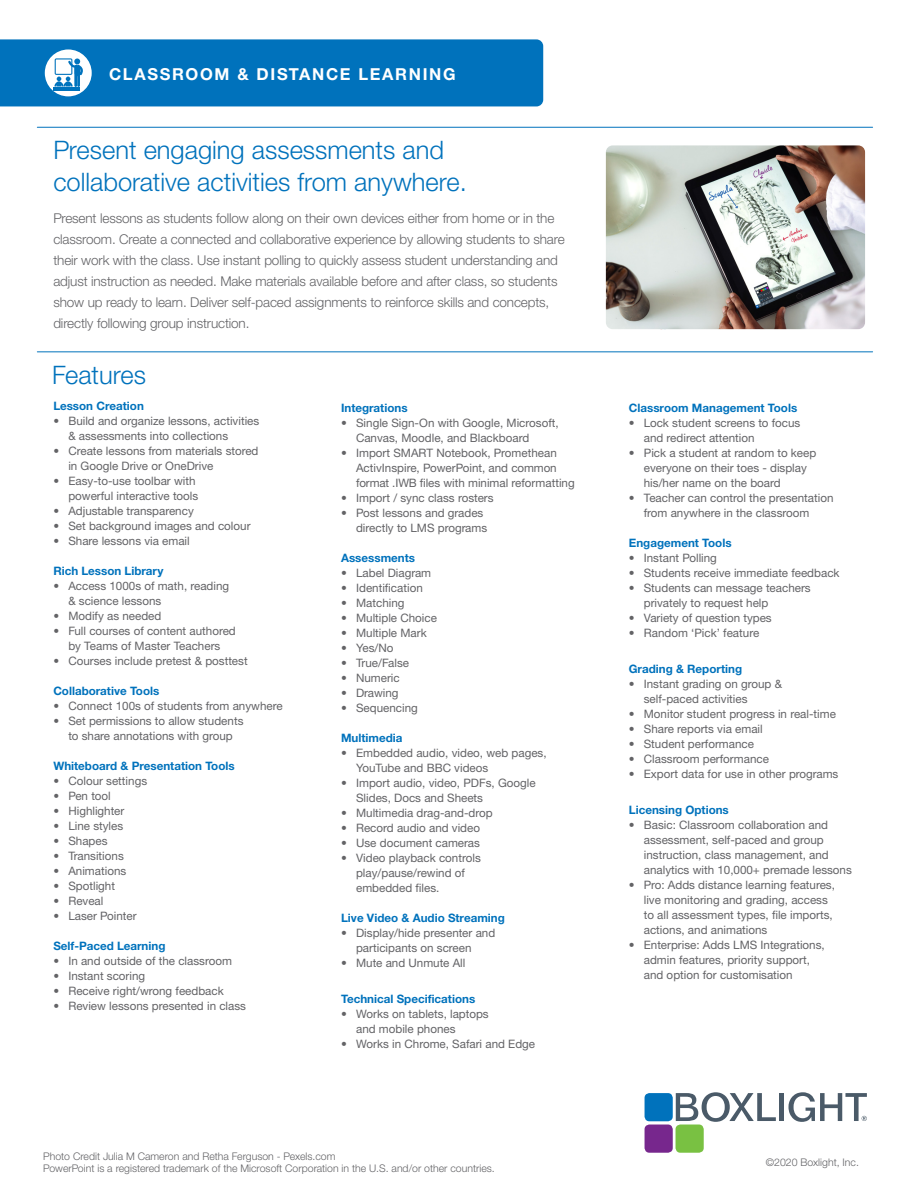
<style>
.page{position:relative;width:918px;height:1188px;background:#fff}
.page>*{position:absolute;margin:0;border:0;box-sizing:border-box;transform-origin:0 0}
.t1{font:300 25.5px/31.5px "Helvetica Neue LTW1 G";color:#0072bc}
.t2{font:700 16.5px "Helvetica Neue LTW1 G";letter-spacing:.1em;color:#fff}
.t3{font:300 13.5px/21px "Helvetica Neue LTW1 G";letter-spacing:-.01em;color:#636366}
.t4{font:11.7px/15px "Helvetica Neue LTW1 G";color:#636366}
.copy_bold{font:700 11.7px "Helvetica Neue LTW1 G";color:#0072bc}
.t5{font:300 10.5px "Helvetica Neue LTW1 G";color:#636366}
</style>
<div class="page">
<div style="left:0;top:39px;width:543px;height:67px;background:#0072bc"></div>
<hr style="left:54px;top:87px;width:26px;height:4px;background:#0073bd">
<hr style="left:37px;top:127px;width:836px;height:1px;background:#0072bc">
<hr style="left:37px;top:352px;width:836px;height:1px;background:#0072bc">
<img style="left:606px;top:145px;width:259px;height:184px">
<svg style="left:676px;top:1092px;width:100px;height:30px"></svg>
<div style="left:779px;top:1093px;width:5px;height:28px;background:#4a5a68"></div>
<svg style="left:789px;top:1092px;width:78px;height:30px"></svg>
<div style="left:645px;top:1093px;width:28px;height:28px;background:#0072bc;border-radius:5px"></div>
<div style="left:645px;top:1125px;width:28px;height:28px;background:#77278d;border-radius:5px"></div>
<div style="left:676px;top:1125px;width:28px;height:28px;background:#79c142;border-radius:5px"></div>
<p class="t2" style="left:109px;top:64px;width:348px">CLASSROOM &amp; DISTANCE LEARNING</p>
<p class="t1" style="left:53px;top:134px;width:415px">Present engaging assessments and collaborative activities from anywhere.</p>
<p class="t3" style="left:53px;top:208px;width:513px">Present lessons as students follow along on their own devices either from home or in the classroom. Create a connected and collaborative experience by allowing students to share their work with the class. Use instant polling to quickly assess student understanding and adjust instruction as needed. Make materials available before and after class, so students show up ready to learn. Deliver self-paced assignments to reinforce skills and concepts, directly following group instruction.</p>
<p class="t1" style="left:52px;top:359px;width:95px">Features</p>
<p class="copy_bold" style="left:53px;top:399px;width:92px">Lesson Creation</p>
<p class="t4" style="left:68px;top:413px;width:192px;text-indent:-15px">• Build and organize lessons, activities &amp; assessments into collections</p>
<p class="t4" style="left:68px;top:443px;width:192px;text-indent:-15px">• Create lessons from materials stored in Google Drive or OneDrive</p>
<p class="t4" style="left:53px;top:473px;width:146px;text-align:right">• Easy-to-use toolbar with powerful interactive tools</p>
<p class="t4" style="left:53px;top:503px;width:142px">• Adjustable transparency</p>
<p class="t4" style="left:53px;top:518px;width:199px">• Set background images and colour</p>
<p class="t4" style="left:53px;top:533px;width:138px">• Share lessons via email</p>
<p class="copy_bold" style="left:53px;top:564px;width:112px">Rich Lesson Library</p>
<p class="t4" style="left:68px;top:578px;width:162px;text-indent:-15px">• Access 1000s of math, reading &amp; science lessons</p>
<p class="t4" style="left:53px;top:608px;width:110px">• Modify as needed</p>
<p class="t4" style="left:53px;top:623px;width:184px;text-align:center">• Full courses of content authored by Teams of Master Teachers</p>
<p class="t4" style="left:53px;top:653px;width:196px">• Courses include pretest &amp; posttest</p>
<p class="copy_bold" style="left:53px;top:684px;width:108px">Collaborative Tools</p>
<p class="t4" style="left:53px;top:698px;width:231px">• Connect 100s of students from anywhere</p>
<p class="t4" style="left:53px;top:713px;width:192px;text-align:center">• Set permissions to allow students to share annotations with group</p>
<p class="copy_bold" style="left:53px;top:759px;width:183px">Whiteboard &amp; Presentation Tools</p>
<p class="t4" style="left:53px;top:773px;width:95px">• Colour settings</p>
<p class="t4" style="left:53px;top:788px;width:59px">• Pen tool</p>
<p class="t4" style="left:53px;top:803px;width:73px">• Highlighter</p>
<p class="t4" style="left:53px;top:818px;width:71px">• Line styles</p>
<p class="t4" style="left:53px;top:833px;width:56px">• Shapes</p>
<p class="t4" style="left:53px;top:848px;width:72px">• Transitions</p>
<p class="t4" style="left:53px;top:863px;width:74px">• Animations</p>
<p class="t4" style="left:53px;top:878px;width:63px">• Spotlight</p>
<p class="t4" style="left:53px;top:893px;width:52px">• Reveal</p>
<p class="t4" style="left:53px;top:908px;width:85px">• Laser Pointer</p>
<p class="copy_bold" style="left:53px;top:939px;width:114px">Self-Paced Learning</p>
<p class="t4" style="left:53px;top:953px;width:180px">• In and outside of the classroom</p>
<p class="t4" style="left:53px;top:968px;width:93px">• Instant scoring</p>
<p class="t4" style="left:53px;top:983px;width:172px">• Receive right/wrong feedback</p>
<p class="t4" style="left:53px;top:998px;width:194px">• Review lessons presented in class</p>
<p class="copy_bold" style="left:341px;top:400px;width:68px">Integrations</p>
<p class="t4" style="left:356px;top:415px;width:204px;text-indent:-15px">• Single Sign-On with Google, Microsoft,<br>Canvas, Moodle, and Blackboard</p>
<p class="t4" style="left:356px;top:445px;width:220px;text-indent:-15px">• Import SMART Notebook, Promethean<br>ActivInspire, PowerPoint, and common format .IWB files with minimal reformatting</p>
<p class="t4" style="left:341px;top:490px;width:154px">• Import / sync class rosters</p>
<p class="t4" style="left:356px;top:505px;width:133px;text-indent:-15px">• Post lessons and grades directly to LMS programs</p>
<p class="copy_bold" style="left:341px;top:550px;width:76px">Assessments</p>
<p class="t4" style="left:341px;top:565px;width:92px">• Label Diagram</p>
<p class="t4" style="left:341px;top:580px;width:83px">• Identification</p>
<p class="t4" style="left:341px;top:595px;width:65px">• Matching</p>
<p class="t4" style="left:341px;top:610px;width:97px">• Multiple Choice</p>
<p class="t4" style="left:341px;top:625px;width:87px">• Multiple Mark</p>
<p class="t4" style="left:341px;top:640px;width:54px">• Yes/No</p>
<p class="t4" style="left:341px;top:655px;width:69px">• True/False</p>
<p class="t4" style="left:341px;top:670px;width:60px">• Numeric</p>
<p class="t4" style="left:341px;top:685px;width:59px">• Drawing</p>
<p class="t4" style="left:341px;top:700px;width:78px">• Sequencing</p>
<p class="copy_bold" style="left:341px;top:730px;width:63px">Multimedia</p>
<p class="t4" style="left:356px;top:745px;width:192px;text-indent:-15px">• Embedded audio, video, web pages,<br>YouTube and BBC videos</p>
<p class="t4" style="left:356px;top:775px;width:181px;text-indent:-15px">• Import audio, video, PDFs, Google<br>Slides, Docs and Sheets</p>
<p class="t4" style="left:341px;top:805px;width:153px">• Multimedia drag-and-drop</p>
<p class="t4" style="left:341px;top:820px;width:141px">• Record audio and video</p>
<p class="t4" style="left:341px;top:835px;width:140px">• Use document cameras</p>
<p class="t4" style="left:356px;top:850px;width:126px;text-indent:-15px">• Video playback controls play/pause/rewind of embedded files.</p>
<p class="copy_bold" style="left:341px;top:910px;width:165px">Live Video &amp; Audio Streaming</p>
<p class="t4" style="left:356px;top:925px;width:141px;text-indent:-15px">• Display/hide presenter and participants on screen</p>
<p class="t4" style="left:341px;top:955px;width:126px">• Mute and Unmute All</p>
<p class="copy_bold" style="left:341px;top:991px;width:136px">Technical Specifications</p>
<p class="t4" style="left:356px;top:1006px;width:134px;text-indent:-15px">• Works on tablets, laptops and mobile phones</p>
<p class="t4" style="left:341px;top:1036px;width:196px">• Works in Chrome, Safari and Edge</p>
<p class="t5" style="left:43px;top:1150px;width:294px">Photo Credit Julia M Cameron and Retha Ferguson - Pexels.com</p>
<p class="t5" style="left:43px;top:1162px;width:453px">PowerPoint is a registered trademark of the Microsoft Corporation in the U.S. and/or other countries.</p>
<p class="copy_bold" style="left:629px;top:400px;width:170px">Classroom Management Tools</p>
<p class="t4" style="left:644px;top:415px;width:158px;text-indent:-15px">• Lock student screens to focus and redirect attention</p>
<p class="t4" style="left:644px;top:445px;width:174px;text-indent:-15px">• Pick a student at random to keep everyone on their toes - display his/her name on the board</p>
<p class="t4" style="left:644px;top:490px;width:191px;text-indent:-15px">• Teacher can control the presentation from anywhere in the classroom</p>
<p class="copy_bold" style="left:629px;top:535px;width:104px">Engagement Tools</p>
<p class="t4" style="left:629px;top:550px;width:90px">• Instant Polling</p>
<p class="t4" style="left:629px;top:565px;width:212px">• Students receive immediate feedback</p>
<p class="t4" style="left:644px;top:580px;width:168px;text-indent:-15px">• Students can message teachers privately to request help</p>
<p class="t4" style="left:629px;top:610px;width:144px">• Variety of question types</p>
<p class="t4" style="left:629px;top:625px;width:132px">• Random ‘Pick’ feature</p>
<p class="copy_bold" style="left:629px;top:661px;width:115px">Grading &amp; Reporting</p>
<p class="t4" style="left:644px;top:676px;width:140px;text-indent:-15px">• Instant grading on group &amp; self-paced activities</p>
<p class="t4" style="left:629px;top:706px;width:209px">• Monitor student progress in real-time</p>
<p class="t4" style="left:629px;top:721px;width:135px">• Share reports via email</p>
<p class="t4" style="left:629px;top:736px;width:127px">• Student performance</p>
<p class="t4" style="left:629px;top:751px;width:142px">• Classroom performance</p>
<p class="t4" style="left:629px;top:766px;width:211px">• Export data for use in other programs</p>
<p class="copy_bold" style="left:629px;top:802px;width:102px">Licensing Options</p>
<p class="t4" style="left:644px;top:817px;width:210px;text-indent:-15px">• Basic: Classroom collaboration and assessment, self-paced and group instruction, class management, and analytics with 10,000+ premade lessons</p>
<p class="t4" style="left:644px;top:877px;width:193px;text-indent:-15px">• Pro: Adds distance learning features, live monitoring and grading, access to all assessment types, file imports, actions, and animations</p>
<p class="t4" style="left:644px;top:937px;width:182px;text-indent:-15px">• Enterprise: Adds LMS Integrations, admin features, priority support, and option for customisation</p>
<p class="t5" style="left:766px;top:1156px;width:95px">©2020 Boxlight, Inc.</p>
</div>
